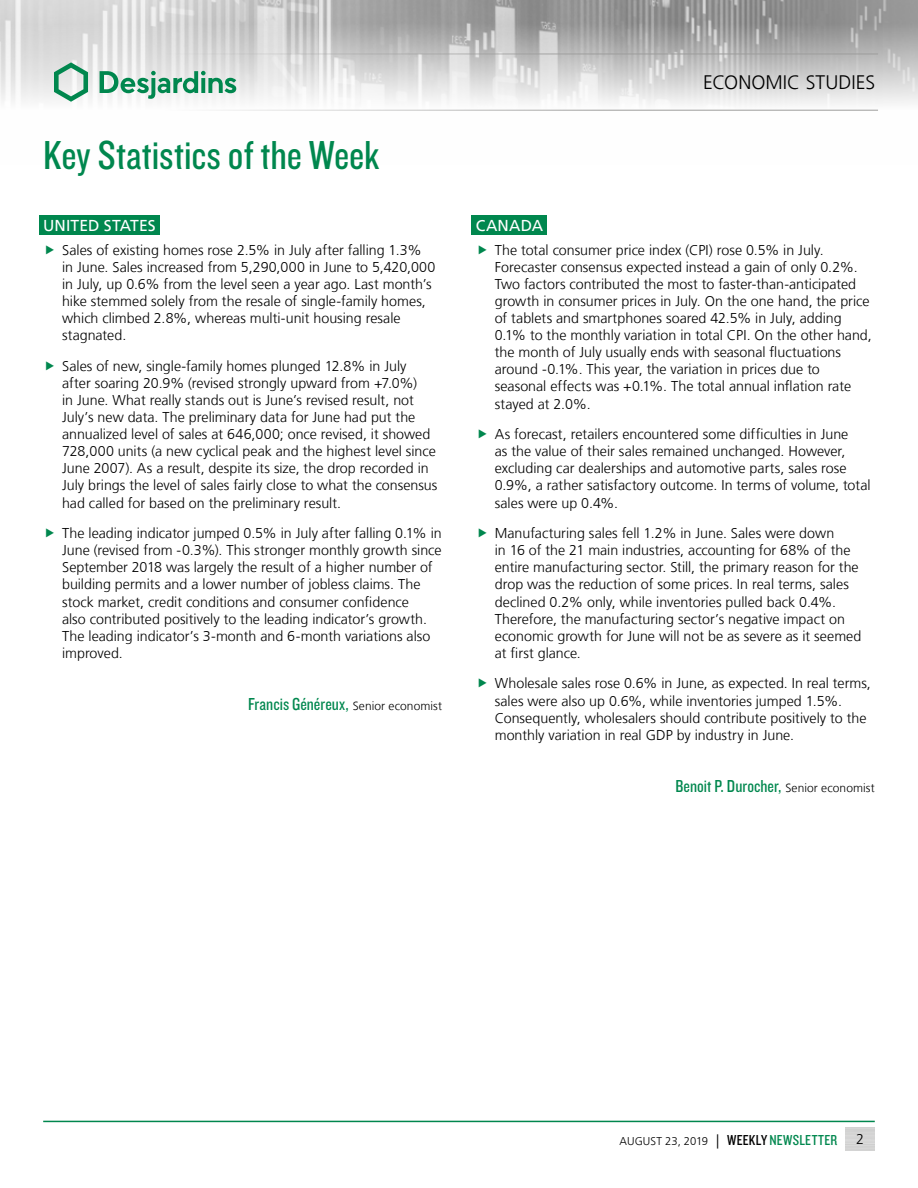
<style>
.page{position:relative;width:918px;height:1188px;background:#fff}
.page>*{position:absolute;margin:0;border:0;box-sizing:border-box;transform-origin:0 0}
.t1{font:42px "Knockout 29 Junior Ltweight";color:#00874e}
.t2{font:300 19.5px "Frutiger LT";letter-spacing:.005em;color:#000}
.t3{font:18px "Knockout 29 Junior Ltweight";color:#00874e}
.t4{font:15.75px "Frutiger LT";letter-spacing:.005em;color:#fff}
.t5{font:300 14.25px/17.1px "Frutiger LT";color:#000}
.t6{font:300 11.25px "Frutiger LT";letter-spacing:.005em;color:#000}
.s1{font-family:"Frutiger LT";font-weight:300;font-size:12px;color:#000}
.s2{font-size:14.25px}
.s3{font-family:"Knockout 29 Junior Ltweight";font-weight:400;font-size:15px}
.s4{font-family:"Knockout 29 Junior Ltweight";font-weight:400;font-size:15px;color:#00874e}
</style>
<div class="page">
<img style="left:0;top:0;width:918px;height:110px">
<hr style="left:0;top:54px;width:878px;height:1px;background:#9d9d9c">
<hr style="left:0;top:110px;width:878px;height:1px;background:#9d9d9c">
<svg style="left:54px;top:62px;width:34px;height:40px"></svg>
<svg style="left:100px;top:71px;width:136px;height:28px"></svg>
<hr style="left:43px;top:1121px;width:832px;height:1px;background:#00874e">
<div style="left:39px;top:215px;width:121px;height:20px;background:#00874e"></div>
<div style="left:472px;top:215px;width:75px;height:20px;background:#00874e"></div>
<h1 class="t1" style="left:43px;top:128px;width:338px">Key Statistics of the Week</h1>
<p class="t4" style="left:43px;top:216px;width:114px">UNITED STATES</p>
<p class="t5" style="left:62px;top:241px;width:375px">Sales of existing homes rose 2.5% in July after falling 1.3% in June. Sales increased from 5,290,000 in June to 5,420,000 in July, up 0.6% from the level seen a year ago. Last month’s hike stemmed solely from the resale of single-family homes, which climbed 2.8%, whereas multi-unit housing resale stagnated.</p>
<p class="t5" style="left:62px;top:357px;width:377px">Sales of new, single-family homes plunged 12.8% in July after soaring 20.9% (revised strongly upward from +7.0%)<br>in June. What really stands out is June’s revised result, not July’s new data. The preliminary data for June had put the annualized level of sales at 646,000; once revised, it showed 728,000 units (a new cyclical peak and the highest level since June 2007). As a result, despite its size, the drop recorded in July brings the level of sales fairly close to what the consensus had called for based on the preliminary result.</p>
<p class="t5" style="left:62px;top:525px;width:381px">The leading indicator jumped 0.5% in July after falling 0.1% in June (revised from -0.3%). This stronger monthly growth since September 2018 was largely the result of a higher number of building permits and a lower number of jobless claims. The stock market, credit conditions and consumer confidence<br>also contributed positively to the leading indicator’s growth.<br>The leading indicator’s 3‑month and 6‑month variations also improved.</p>
<p class="t3" style="left:248px;top:693px;width:196px">Francis Généreux, <span class="s1">Senior economist</span></p>
<h2 class="t2" style="left:703px;top:72px;width:174px">ECONOMIC STUDIES</h2>
<p class="t4" style="left:476px;top:216px;width:69px">CANADA</p>
<p class="t5" style="left:495px;top:241px;width:378px">The total consumer price index (CPI) rose 0.5% in July.<br>Forecaster consensus expected instead a gain of only 0.2%.<br>Two factors contributed the most to faster-than-anticipated growth in consumer prices in July. On the one hand, the price of tablets and smartphones soared 42.5% in July, adding 0.1% to the monthly variation in total CPI. On the other hand, the month of July usually ends with seasonal fluctuations around -0.1%. This year, the variation in prices due to seasonal effects was +0.1%. The total annual inflation rate stayed at 2.0%.</p>
<p class="t5" style="left:495px;top:426px;width:377px">As forecast, retailers encountered some difficulties in June<br>as the value of their sales remained unchanged. However, excluding car dealerships and automotive parts, sales rose 0.9%, a rather satisfactory outcome. In terms of volume, total sales were up 0.4%.</p>
<p class="t5" style="left:495px;top:525px;width:368px">Manufacturing sales fell 1.2% in June. Sales were down<br>in 16 of the 21 main industries, accounting for 68% of the entire manufacturing sector. Still, the primary reason for the drop was the reduction of some prices. In real terms, sales declined 0.2% only, while inventories pulled back 0.4%.<br>Therefore, the manufacturing sector’s negative impact on economic growth for June will not be as severe as it seemed at first glance.</p>
<p class="t5" style="left:495px;top:675px;width:378px">Wholesale sales rose 0.6% in June, as expected. In real terms, sales were also up 0.6%, while inventories jumped 1.5%.<br>Consequently, wholesalers should contribute positively to the monthly variation in real GDP by industry in June.</p>
<p class="t3" style="left:675px;top:774px;width:201px">Benoit P. Durocher, <span class="s1">Senior economist</span></p>
<p class="t6" style="left:620px;top:1135px;width:219px">AUGUST 23, 2019 <span class="s2">|</span> <span class="s3">WEEKLY</span> <span class="s4">NEWSLETTER</span></p>
<p class="t5" style="left:856px;top:1131px;width:9px">2</p>
</div>
